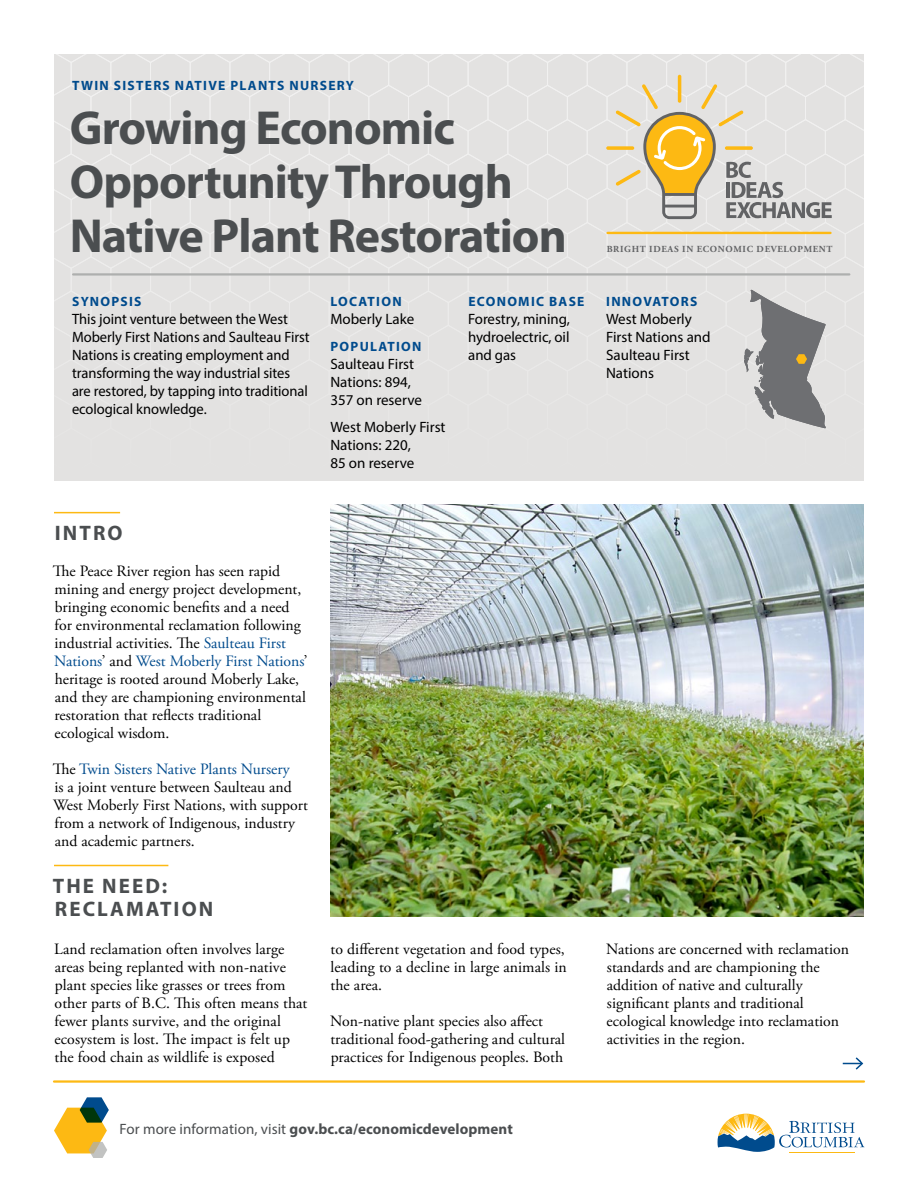
<style>
.page{position:relative;width:918px;height:1188px;background:#fff}
.page>*{position:absolute;margin:0;border:0;box-sizing:border-box;transform-origin:0 0}
.t1{font:700 48px/54px "Myriad Pro";letter-spacing:-.02em;color:#4b4e50}
.t2{font:700 21px/22.5px "Myriad Pro";letter-spacing:.1em;color:#4b4e50}
.t3{font:15.75px/18px "Adobe Garamond Pro";color:#000}
.t4{font:15px/18px "Myriad Pro";letter-spacing:-.005em;color:#000}
.t5{font:700 15px "Myriad Pro";letter-spacing:.005em;color:#4b4e50}
.t6{font:700 13.5px "Myriad Pro";letter-spacing:.095em;color:#004b8d}
.t7{font:700 9.3px "Adobe Garamond Pro";letter-spacing:.075em;color:#626365}
.s1{color:#004b8d}
.s2{font-weight:400}
</style>
<div class="page">
<hr style="left:54px;top:1080px;width:810px;height:3px;background:#fdb913">
<svg style="left:54px;top:1097px;width:55px;height:61px"></svg>
<hr style="left:789px;top:1152px;width:66px;height:1px;background:#fdb913">
<svg style="left:718px;top:1114px;width:146px;height:38px"></svg>
<svg style="left:54px;top:54px;width:810px;height:427px;background:#e0dedb"></svg>
<hr style="left:54px;top:512px;width:66px;height:1px;background:#fdb913">
<hr style="left:54px;top:865px;width:114px;height:1px;background:#fdb913">
<svg style="left:843px;top:1057px;width:21px;height:13px"></svg>
<img style="left:330px;top:504px;width:534px;height:412px">
<p class="t6" style="left:72px;top:77px;width:283px">TWIN SISTERS NATIVE PLANTS NURSERY</p>
<h1 class="t1" style="left:70px;top:100px;width:499px">Growing Economic<br>Opportunity Through<br>Native Plant Restoration</h1>
<p class="t6" style="left:72px;top:293px;width:71px">SYNOPSIS</p>
<p class="t4" style="left:72px;top:310px;width:239px">This joint venture between the West Moberly First Nations and Saulteau First Nations is creating employment and transforming the way industrial sites are restored, by tapping into traditional ecological knowledge.</p>
<p class="t6" style="left:331px;top:293px;width:73px">LOCATION</p>
<p class="t4" style="left:330px;top:310px;width:86px">Moberly Lake</p>
<p class="t6" style="left:331px;top:338px;width:93px">POPULATION</p>
<p class="t4" style="left:330px;top:355px;width:93px">Saulteau First<br>Nations: 894,<br>357 on reserve</p>
<p class="t4" style="left:330px;top:418px;width:117px">West Moberly First<br>Nations: 220,<br>85 on reserve</p>
<p class="t6" style="left:468px;top:293px;width:118px">ECONOMIC BASE</p>
<p class="t4" style="left:468px;top:310px;width:103px;text-align:justify">Forestry, mining, hydroelectric, oil and gas</p>
<p class="t7" style="left:607px;top:243px;width:227px">BRIGHT IDEAS IN ECONOMIC DEVELOPMENT</p>
<p class="t6" style="left:606px;top:293px;width:93px">INNOVATORS</p>
<p class="t4" style="left:606px;top:310px;width:106px">West Moberly<br>First Nations and<br>Saulteau First<br>Nations</p>
<h2 class="t2" style="left:55px;top:521px;width:69px">INTRO</h2>
<p class="t3" style="left:53px;top:563px;width:256px">The Peace River region has seen rapid mining and energy project development, bringing economic benefits and a need for environmental reclamation following industrial activities. The <span class="s1">Saulteau First Nations</span>’ and <span class="s1">West Moberly First Nations</span>’ heritage is rooted around Moberly Lake, and they are championing environmental restoration that reflects traditional ecological wisdom.</p>
<p class="t3" style="left:53px;top:761px;width:257px">The <span class="s1">Twin Sisters Native Plants Nursery<br></span>is a joint venture between Saulteau and West Moberly First Nations, with support from a network of Indigenous, industry and academic partners.</p>
<h2 class="t2" style="left:53px;top:874px;width:162px">THE NEED:<br>RECLAMATION</h2>
<p class="t3" style="left:54px;top:941px;width:255px">Land reclamation often involves large areas being replanted with non-native plant species like grasses or trees from other parts of B.C. This often means that fewer plants survive, and the original ecosystem is lost. The impact is felt up the food chain as wildlife is exposed</p>
<p class="t3" style="left:330px;top:941px;width:238px">to different vegetation and food types, leading to a decline in large animals in the area.</p>
<p class="t3" style="left:330px;top:1013px;width:236px">Non-native plant species also affect traditional food-gathering and cultural practices for Indigenous peoples. Both</p>
<p class="t5" style="left:120px;top:1119px;width:395px"><span class="s2">For more information, visit</span> gov.bc.ca/economicdevelopment</p>
<p class="t3" style="left:606px;top:941px;width:244px">Nations are concerned with reclamation standards and are championing the addition of native and culturally significant plants and traditional ecological knowledge into reclamation activities in the region.</p>
</div>
